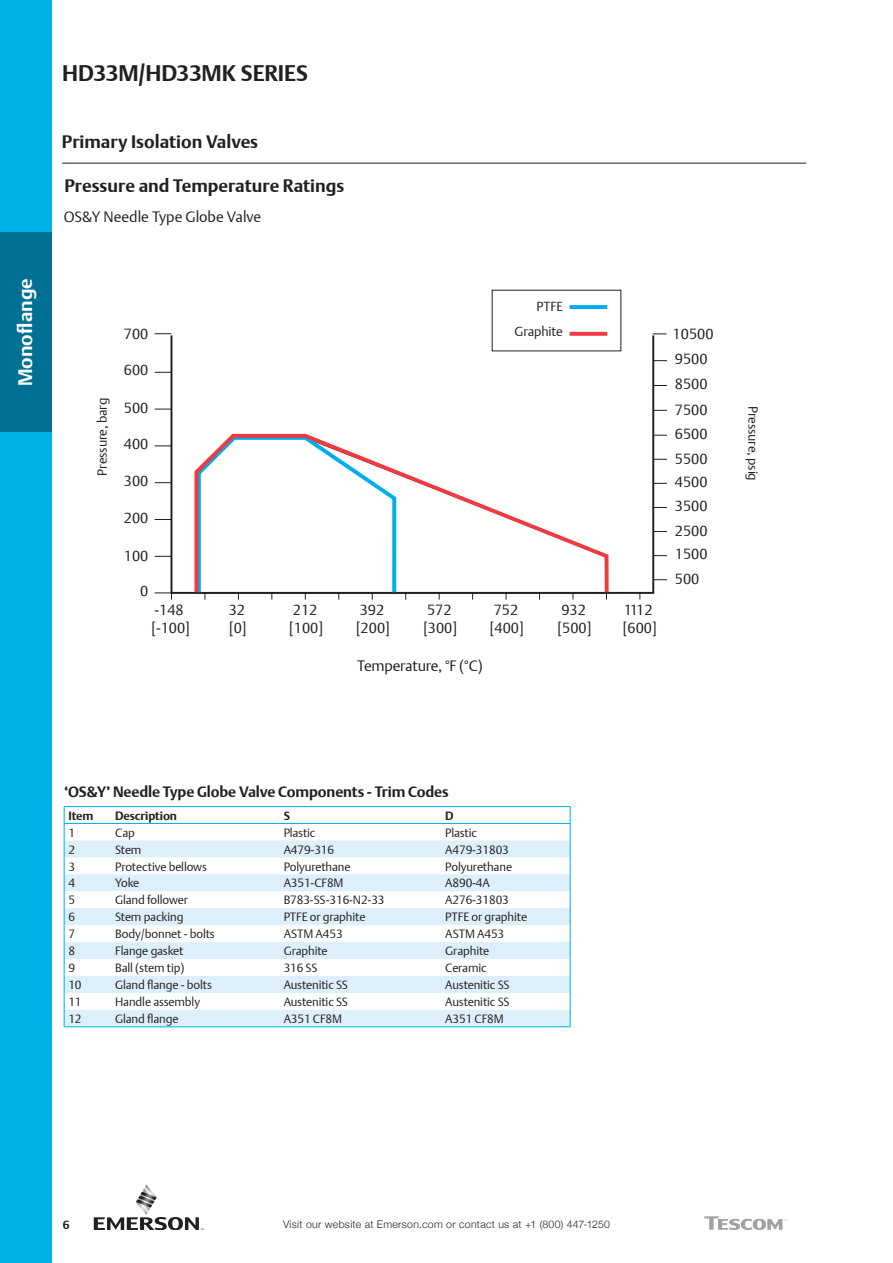
<style>
.page{position:relative;width:893px;height:1263px;background:#fff}
.page>*{position:absolute;margin:0;border:0;box-sizing:border-box;transform-origin:0 0}
.t1{font:700 22.5px "DTL Argo T";letter-spacing:-.005em;color:#231f20}
.t2{font:700 19.5px "DTL Argo T";color:#fff}
.t3{font:700 18px "DTL Argo T";color:#231f20}
.t4{font:700 15px "DTL Argo T";letter-spacing:-.01em;color:#231f20}
.t5{font:15px "DTL Argo T Light";letter-spacing:-.01em;color:#231f20}
.t6{font:14.7px/18.1px "DTL Argo T Light";color:#231f20}
.t7{font:13.2px/24.3px "DTL Argo T Light";letter-spacing:-.01em;color:#231f20;text-align:right}
.t8{font:12px "DTL Argo T Light";letter-spacing:-.01em;color:#231f20}
.t9{font:700 12px "DTL Argo T";letter-spacing:-.01em;color:#231f20}
.t10{font:300 10.5px "Helvetica Neue";letter-spacing:.03em;color:#231f20}
</style>
<div class="page">
<div style="left:0;top:0;width:51px;height:1263px;background:#00b0e9"></div>
<svg style="left:94px;top:1184px;width:110px;height:46px"></svg>
<hr style="left:62px;top:163px;width:744px;height:1px;background:#231f20">
<svg style="left:704px;top:1216px;width:83px;height:14px"></svg>
<div style="left:0;top:233px;width:51px;height:199px;background:#007095"></div>
<svg style="left:155px;top:556px;width:15px;height:1px"></svg>
<svg style="left:155px;top:592px;width:17px;height:8px"></svg>
<svg style="left:155px;top:519px;width:15px;height:1px"></svg>
<svg style="left:155px;top:482px;width:15px;height:1px"></svg>
<svg style="left:155px;top:445px;width:15px;height:1px"></svg>
<svg style="left:155px;top:409px;width:15px;height:1px"></svg>
<svg style="left:155px;top:372px;width:15px;height:1px"></svg>
<svg style="left:155px;top:333px;width:16px;height:1px"></svg>
<svg style="left:654px;top:579px;width:13px;height:1px"></svg>
<svg style="left:654px;top:555px;width:13px;height:1px"></svg>
<svg style="left:654px;top:531px;width:13px;height:1px"></svg>
<svg style="left:654px;top:507px;width:13px;height:1px"></svg>
<svg style="left:654px;top:483px;width:13px;height:1px"></svg>
<svg style="left:654px;top:459px;width:13px;height:1px"></svg>
<svg style="left:654px;top:435px;width:13px;height:1px"></svg>
<svg style="left:654px;top:410px;width:13px;height:1px"></svg>
<svg style="left:654px;top:385px;width:13px;height:1px"></svg>
<svg style="left:654px;top:360px;width:13px;height:1px"></svg>
<svg style="left:653px;top:333px;width:13px;height:1px"></svg>
<div style="left:170px;top:334px;width:484px;height:260px;border:2px solid #231f20"></div>
<svg style="left:192px;top:433px;width:419px;height:163px"></svg>
<svg style="left:570px;top:305px;width:37px;height:4px"></svg>
<svg style="left:570px;top:332px;width:37px;height:4px"></svg>
<svg style="left:65px;top:840px;width:505px;height:186px;fill:#dceffa"></svg>
<hr style="left:64px;top:1026px;width:47px;height:1px;background:#00b0e9">
<hr style="left:111px;top:1026px;width:168px;height:1px;background:#00b0e9">
<hr style="left:279px;top:1026px;width:162px;height:1px;background:#00b0e9">
<hr style="left:441px;top:1026px;width:130px;height:1px;background:#00b0e9">
<hr style="left:64px;top:806px;width:47px;height:1px;background:#00b0e9">
<svg style="left:64px;top:807px;width:1px;height:219px"></svg>
<hr style="left:111px;top:806px;width:168px;height:1px;background:#00b0e9">
<hr style="left:279px;top:806px;width:162px;height:1px;background:#00b0e9">
<hr style="left:441px;top:806px;width:130px;height:1px;background:#00b0e9">
<svg style="left:570px;top:807px;width:1px;height:219px"></svg>
<hr style="left:64px;top:823px;width:47px;height:1px;background:#00b0e9">
<hr style="left:111px;top:823px;width:168px;height:1px;background:#00b0e9">
<hr style="left:279px;top:823px;width:162px;height:1px;background:#00b0e9">
<hr style="left:441px;top:823px;width:130px;height:1px;background:#00b0e9">
<h2 class="t2" style="left:14px;top:386px;width:110px;rotate:-90deg">Monoflange</h2>
<h1 class="t1" style="left:62px;top:60px;width:247px">HD33M/HD33MK SERIES</h1>
<h3 class="t3" style="left:62px;top:131px;width:198px">Primary Isolation Valves</h3>
<h3 class="t3" style="left:65px;top:175px;width:281px">Pressure and Temperature Ratings</h3>
<p class="t5" style="left:64px;top:207px;width:199px">OS&amp;Y Needle Type Globe Valve</p>
<p class="t6" style="left:124px;top:325px;width:26px">700</p>
<p class="t6" style="left:124px;top:361px;width:26px">600</p>
<p class="t7" style="left:515px;top:294px;width:50px">PTFE<br>Graphite</p>
<p class="t6" style="left:673px;top:321px;width:42px;line-height:25px">10500<br>9500</p>
<p class="t6" style="left:675px;top:375px;width:34px">8500</p>
<p class="t7" style="left:90px;top:476px;width:79px;rotate:-90deg">Pressure, barg</p>
<p class="t7" style="left:765px;top:406px;width:76px;rotate:90deg">Pressure, psig</p>
<p class="t6" style="left:124px;top:398px;width:26px">500</p>
<p class="t6" style="left:675px;top:400px;width:34px">7500</p>
<p class="t6" style="left:675px;top:425px;width:34px">6500</p>
<p class="t6" style="left:124px;top:435px;width:26px">400</p>
<p class="t6" style="left:675px;top:450px;width:34px">5500</p>
<p class="t6" style="left:124px;top:472px;width:26px">300</p>
<p class="t6" style="left:675px;top:473px;width:34px">4500</p>
<p class="t6" style="left:124px;top:509px;width:26px">200</p>
<p class="t6" style="left:124px;top:546px;width:26px">100</p>
<p class="t6" style="left:140px;top:581px;width:10px">0</p>
<p class="t6" style="left:151px;top:600px;width:40px">-148 [-100]</p>
<p class="t6" style="left:229px;top:600px;width:20px">32 [0]</p>
<p class="t6" style="left:289px;top:600px;width:36px">212 [100]</p>
<p class="t6" style="left:356px;top:600px;width:36px">392 [200]</p>
<p class="t6" style="left:423px;top:600px;width:36px">572 [300]</p>
<p class="t6" style="left:490px;top:600px;width:36px">752 [400]</p>
<p class="t6" style="left:557px;top:600px;width:36px">932 [500]</p>
<p class="t6" style="left:623px;top:600px;width:36px">1112 [600]</p>
<p class="t5" style="left:357px;top:656px;width:127px">Temperature, °F (°C)</p>
<p class="t6" style="left:675px;top:497px;width:34px">3500</p>
<p class="t6" style="left:675px;top:521px;width:34px">2500</p>
<p class="t6" style="left:675px;top:544px;width:34px">1500</p>
<p class="t6" style="left:675px;top:570px;width:26px">500</p>
<p class="t4" style="left:64px;top:782px;width:386px">‘OS&amp;Y’ Needle Type Globe Valve Components - Trim Codes</p>
<p class="t9" style="left:68px;top:808px;width:27px">Item</p>
<p class="t9" style="left:115px;top:808px;width:63px">Description</p>
<p class="t9" style="left:284px;top:808px;width:8px">S</p>
<p class="t9" style="left:445px;top:808px;width:10px">D</p>
<p class="t8" style="left:68px;top:825px;width:8px">1</p>
<p class="t8" style="left:115px;top:825px;width:21px">Cap</p>
<p class="t8" style="left:284px;top:825px;width:33px">Plastic</p>
<p class="t8" style="left:445px;top:825px;width:33px">Plastic</p>
<p class="t8" style="left:68px;top:842px;width:8px">2</p>
<p class="t8" style="left:115px;top:842px;width:28px">Stem</p>
<p class="t8" style="left:284px;top:842px;width:52px">A479-316</p>
<p class="t8" style="left:445px;top:842px;width:65px">A479-31803</p>
<p class="t8" style="left:68px;top:859px;width:8px">3</p>
<p class="t8" style="left:115px;top:859px;width:93px">Protective bellows</p>
<p class="t8" style="left:284px;top:859px;width:68px">Polyurethane</p>
<p class="t8" style="left:445px;top:859px;width:68px">Polyurethane</p>
<p class="t8" style="left:68px;top:876px;width:8px">4</p>
<p class="t8" style="left:115px;top:876px;width:26px">Yoke</p>
<p class="t8" style="left:284px;top:876px;width:61px">A351-CF8M</p>
<p class="t8" style="left:445px;top:876px;width:46px">A890-4A</p>
<p class="t8" style="left:68px;top:893px;width:8px">5</p>
<p class="t8" style="left:115px;top:893px;width:74px">Gland follower</p>
<p class="t8" style="left:284px;top:893px;width:102px">B783-SS-316-N2-33</p>
<p class="t8" style="left:445px;top:893px;width:65px">A276-31803</p>
<p class="t8" style="left:68px;top:910px;width:8px">6</p>
<p class="t8" style="left:115px;top:910px;width:70px">Stem packing</p>
<p class="t8" style="left:284px;top:910px;width:83px">PTFE or graphite</p>
<p class="t8" style="left:445px;top:910px;width:83px">PTFE or graphite</p>
<p class="t8" style="left:68px;top:927px;width:8px">7</p>
<p class="t8" style="left:115px;top:927px;width:101px">Body/bonnet - bolts</p>
<p class="t8" style="left:284px;top:927px;width:61px">ASTM A453</p>
<p class="t8" style="left:445px;top:927px;width:61px">ASTM A453</p>
<p class="t8" style="left:68px;top:944px;width:8px">8</p>
<p class="t8" style="left:115px;top:944px;width:70px">Flange gasket</p>
<p class="t8" style="left:284px;top:944px;width:46px">Graphite</p>
<p class="t8" style="left:445px;top:944px;width:46px">Graphite</p>
<p class="t8" style="left:68px;top:961px;width:8px">9</p>
<p class="t8" style="left:115px;top:961px;width:71px">Ball (stem tip)</p>
<p class="t8" style="left:284px;top:961px;width:35px">316 SS</p>
<p class="t8" style="left:445px;top:961px;width:43px">Ceramic</p>
<p class="t8" style="left:68px;top:978px;width:15px">10</p>
<p class="t8" style="left:115px;top:978px;width:98px">Gland flange - bolts</p>
<p class="t8" style="left:284px;top:978px;width:66px">Austenitic SS</p>
<p class="t8" style="left:445px;top:978px;width:66px">Austenitic SS</p>
<p class="t8" style="left:68px;top:995px;width:15px">11</p>
<p class="t8" style="left:115px;top:995px;width:86px">Handle assembly</p>
<p class="t8" style="left:284px;top:995px;width:66px">Austenitic SS</p>
<p class="t8" style="left:445px;top:995px;width:66px">Austenitic SS</p>
<p class="t8" style="left:68px;top:1011px;width:15px">12</p>
<p class="t8" style="left:115px;top:1011px;width:65px">Gland flange</p>
<p class="t8" style="left:284px;top:1011px;width:60px">A351 CF8M</p>
<p class="t8" style="left:445px;top:1011px;width:60px">A351 CF8M</p>
<p class="t9" style="left:63px;top:1217px;width:8px">6</p>
<p class="t10" style="left:283px;top:1216px;width:328px">Visit our website at Emerson.com or contact us at +1 (800) 447-1250</p>
</div>
